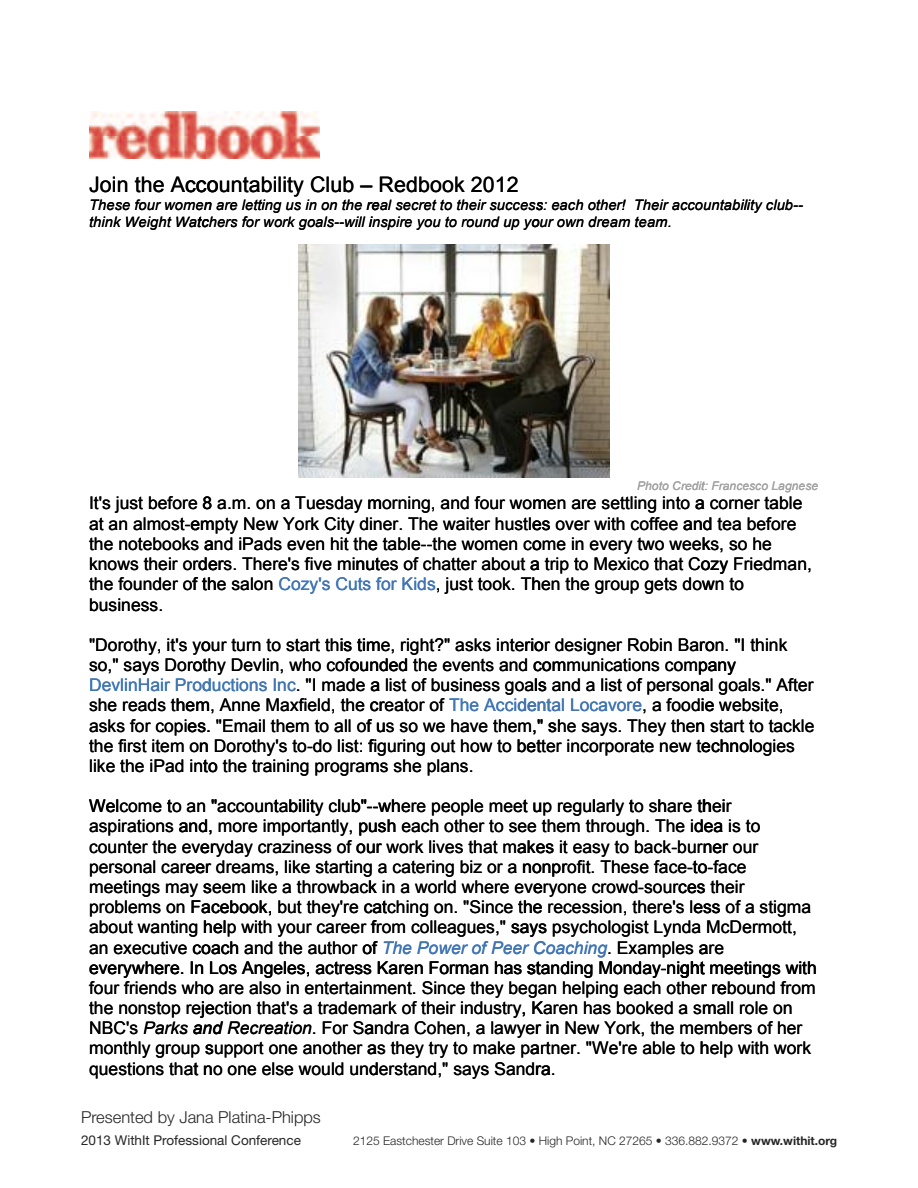
<style>
.page{position:relative;width:918px;height:1188px;background:#fff}
.page>*{position:absolute;margin:0;border:0;box-sizing:border-box;transform-origin:0 0}
.t1{font:21.45px "Arial";letter-spacing:.005em;color:#000}
.t2{font:17.55px/20.2px "Arial";color:#000}
.t3{font:300 16.5px "Helvetica Neue";color:#272627}
.t4{font:italic 14.55px/17.1px "Arial";letter-spacing:.01em;color:#000}
.t5{font:13.5px "Helvetica Neue";color:#272627}
.t6{font:300 12px "Helvetica Neue";color:#272627}
.t7{font:italic 12px "Arial";letter-spacing:.01em;color:#a3a3a3}
.s1{color:#4676ac}
.s2{font-style:italic;color:#4676ac}
.s3{font-style:italic}
.s4{font-weight:700}
</style>
<div class="page">
<img style="left:298px;top:244px;width:311px;height:234px">
<img style="left:89px;top:112px;width:231px;height:46px">
<p class="t1" style="left:89px;top:172px;width:431px">Join the Accountability Club – Redbook 2012</p>
<p class="t4" style="left:89px;top:196px;width:715px">These four women are letting us in on the real secret to their success: each other! Their accountability club-- think Weight Watchers for work goals will inspire you to round up your own dream team.</p>
<p class="t4" style="left:334px;top:214px;width:11px">--</p>
<p class="t7" style="left:637px;top:479px;width:182px">Photo Credit: Francesco Lagnese</p>
<p class="t2" style="left:89px;top:493px;width:724px">It's just before 8 a.m. on a Tuesday morning, and four women are settling into a corner table at an almost-empty New York City diner. The waiter hustles over with coffee and tea before the notebooks and iPads even hit the table the women come in every two weeks, so he knows their orders. There's five minutes of chatter about a trip to Mexico that Cozy Friedman, the founder of the salon <span class="s1">Cozy's Cuts for Kids</span>, just took. Then the group gets down to business.</p>
<p class="t2" style="left:421px;top:534px;width:13px">--</p>
<p class="t2" style="left:89px;top:635px;width:727px">"Dorothy, it's your turn to start this time, right?" asks interior designer Robin Ba o<br>so," says Dorothy Devlin, who cofounded the events and communications company <span class="s1">DevlinHair Productions Inc</span>. "I made a list of business goals and a list of personal goals." After she reads them, Anne Maxfield, the creator of <span class="s1">The Accidental Locavore</span>, a foodie website, asks for copies. "Email them to all of us so we have them," she says. They then start to tackle the first item on Dorothy's to do list: figuring out how to better incorporate new technologies like the iPad into the training programs she plans.</p>
<p class="t2" style="left:699px;top:635px;width:90px">ron. "I think</p>
<p class="t2" style="left:307px;top:736px;width:7px">-</p>
<p class="t2" style="left:730px;top:736px;width:11px">n</p>
<p class="t2" style="left:89px;top:796px;width:724px">Welcome to an "accountability club"--where people meet up regularly to share their aspirations and, more importantly, push each other to see them through. The idea is to counter the everyday craziness of our work lives that makes it easy to back burner our personal career dreams, like starting a catering biz or a nonprofit. These face-to-face meetings may seem like a throwback in a world where everyone crowd sources their problems on Facebook, but they're catching on. "Since the recession, there's less of a stigma about wanting help with your career from colleagues," says psychologist Lynda McDermott, an executive coach and the author of <span class="s2">The Power of Peer Coaching</span>. Examples are</p>
<p class="t2" style="left:671px;top:836px;width:7px">-</p>
<p class="t2" style="left:638px;top:877px;width:7px">-</p>
<p class="t2" style="left:89px;top:958px;width:729px">everywhere. In Los Angeles, actress Karen Forman has standing Monday night meetings with four friends who are also in entertainment. Since they began helping each other rebound from the nonstop rejection that's a trademark of their industry, Karen has booked a small role on NBC's <span class="s3">Parks and Recreation</span>. For Sandra Cohen, a lawyer in New York, the members of her monthly group support one another as they try to make partner. "We're able to help with work questions that no one else would understand," says Sandra.</p>
<p class="t2" style="left:661px;top:958px;width:7px">-</p>
<p class="t3" style="left:81px;top:1107px;width:241px">Presented by Jana Platina-Phipps</p>
<p class="t5" style="left:81px;top:1135px;width:221px">2013 WithIt Professional Conference</p>
<p class="t6" style="left:353px;top:1133px;width:486px">2125 Eastchester Drive Suite 103 • High Point, NC 27265 • 336.882.9372 • <span class="s4">www.withit.org</span></p>
</div>
